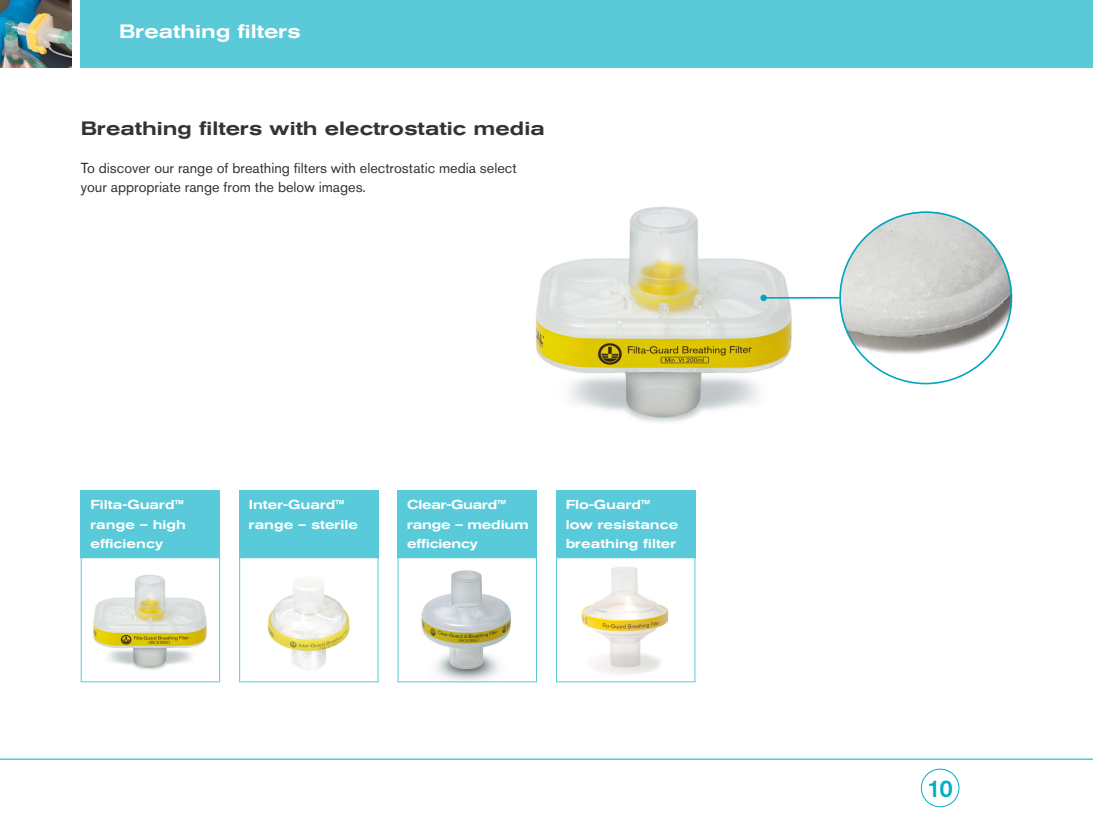
<style>
.page{position:relative;width:1093px;height:820px;background:#fff}
.page>*{position:absolute;margin:0;border:0;box-sizing:border-box;transform-origin:0 0}
.t1{font:500 24px "Akzidenz Grotesk Pro";color:#00aec5}
.t2{font:500 expanded 19.2px "Akzidenz Grotesk Pro";color:#333}
.t3{font:500 expanded 19.2px "Akzidenz Grotesk Pro";color:#fff}
.t4{font:14.4px/19.2px "Akzidenz Grotesk Pro";color:#333}
.t5{font:500 expanded 12.8px/19.2px "Akzidenz Grotesk Pro";color:#fff}
.t6{font:500 expanded 12.8px/19.2px "Akzidenz Grotesk Pro";letter-spacing:-.02em;color:#fff}
</style>
<div class="page">
<hr style="left:0;top:758px;width:1093px;height:1px;background:#00aec5">
<div style="left:921px;top:768px;width:38px;height:38px;border:1px solid #00aec5;border-radius:50%"></div>
<img style="left:536px;top:206px;width:256px;height:216px">
<svg style="left:767px;top:296px;width:72px;height:3px"></svg>
<div style="left:760px;top:294px;width:7px;height:7px;background:#00a5bf;border-radius:50%"></div>
<img style="left:839px;top:211px;width:173px;height:173px;border-radius:86px">
<img style="left:93px;top:574px;width:114px;height:96px">
<div style="left:81px;top:557px;width:139px;height:125px;border:1px solid #59cad9"></div>
<img style="left:268px;top:578px;width:82px;height:92px">
<div style="left:239px;top:557px;width:139px;height:125px;border:1px solid #59cad9"></div>
<img style="left:421px;top:570px;width:90px;height:110px">
<div style="left:398px;top:557px;width:139px;height:125px;border:1px solid #59cad9"></div>
<img style="left:581px;top:567px;width:88px;height:107px">
<div style="left:556px;top:557px;width:139px;height:125px;border:1px solid #59cad9"></div>
<div style="left:81px;top:0;width:1012px;height:67px;background:#5acad9"></div>
<div style="left:81px;top:490px;width:139px;height:67px;background:#59cad9"></div>
<div style="left:239px;top:490px;width:139px;height:67px;background:#59cad9"></div>
<div style="left:398px;top:490px;width:139px;height:67px;background:#59cad9"></div>
<div style="left:556px;top:490px;width:139px;height:67px;background:#59cad9"></div>
<img style="left:0;top:0;width:71px;height:67px">
<h2 class="t3" style="left:119px;top:19px;width:183px">Breathing filters</h2>
<h2 class="t2" style="left:81px;top:115px;width:465px">Breathing filters with electrostatic media</h2>
<p class="t4" style="left:81px;top:158px;width:437px">To discover our range of breathing filters with electrostatic media select your appropriate range from the below images.</p>
<p class="t5" style="left:90px;top:495px;width:97px">Filta-Guard™ range – high efficiency</p>
<p class="t5" style="left:249px;top:495px;width:111px">Inter-Guard™ range – sterile</p>
<p class="t6" style="left:407px;top:495px;width:123px">Clear-Guard™ range – medium efficiency</p>
<p class="t5" style="left:566px;top:495px;width:114px">Flo-Guard™ low resistance breathing filter</p>
<h1 class="t1" style="left:927px;top:772px;width:27px">10</h1>
</div>
